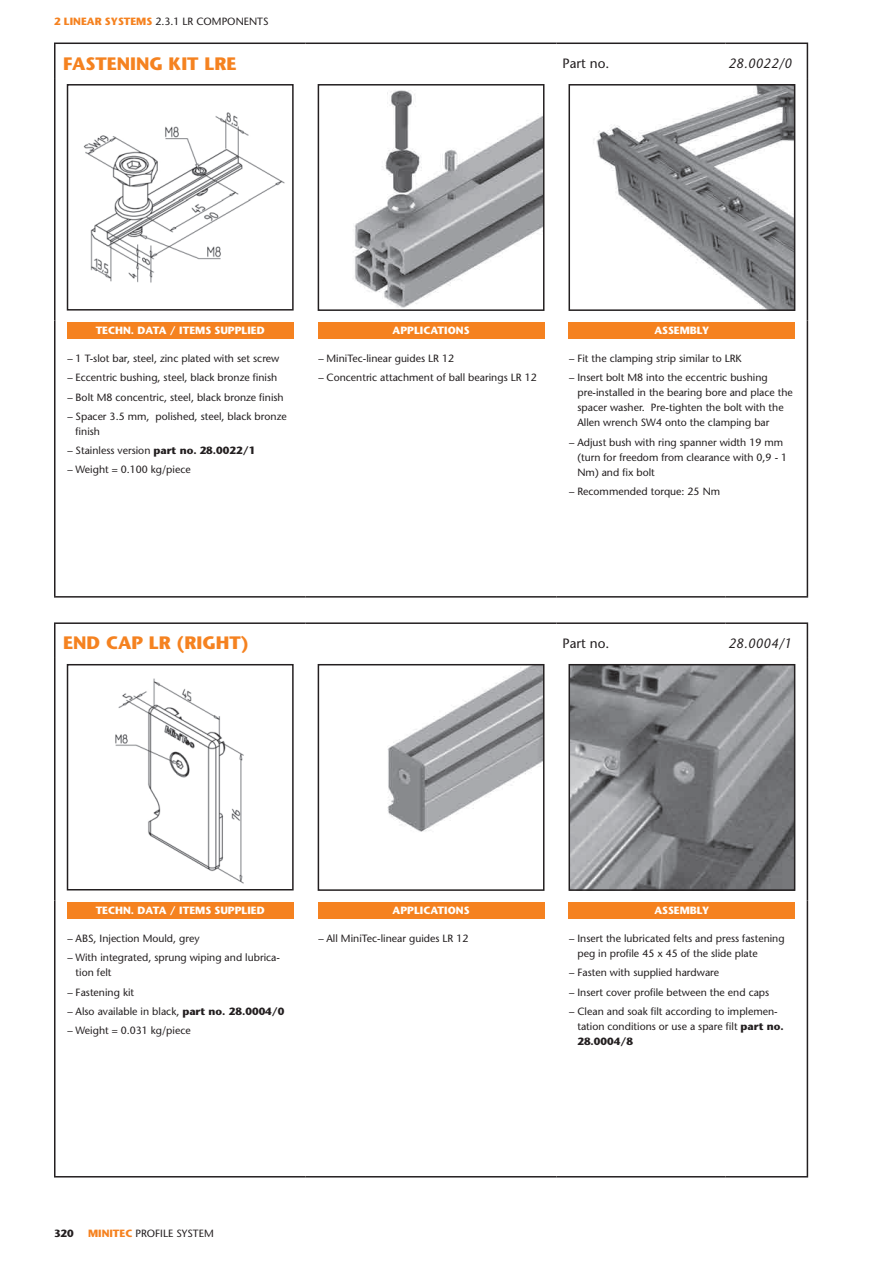
<style>
.page{position:relative;width:893px;height:1263px;background:#fff}
.page>*{position:absolute;margin:0;border:0;box-sizing:border-box;transform-origin:0 0}
.t1{font:700 18px "Stone Sans";color:#f58220}
.t2{font:italic 13.5px "Stone Sans";color:#231f20}
.t3{font:13.5px "Stone Sans";color:#231f20}
.t4{font:10.5px/19.2px "Stone Sans";color:#231f20}
.t5{font:700 10.5px "Stone Sans";color:#fff}
.t6{font:700 10.5px "Stone Sans";color:#231f20}
.s1{font-weight:700;color:#f58220}
.s2{font-weight:700}
</style>
<div class="page">
<hr style="left:54px;top:43px;width:252px;height:1px;background:#231f20">
<hr style="left:54px;top:44px;width:2px;height:34px;background:#231f20">
<hr style="left:306px;top:43px;width:250px;height:1px;background:#231f20">
<hr style="left:54px;top:78px;width:2px;height:242px;background:#231f20">
<hr style="left:807px;top:78px;width:1px;height:242px;background:#231f20">
<hr style="left:54px;top:320px;width:2px;height:276px;background:#231f20">
<hr style="left:807px;top:320px;width:1px;height:276px;background:#231f20">
<hr style="left:54px;top:596px;width:252px;height:2px;background:#231f20">
<hr style="left:306px;top:596px;width:250px;height:2px;background:#231f20">
<hr style="left:556px;top:596px;width:170px;height:2px;background:#231f20">
<hr style="left:726px;top:596px;width:82px;height:2px;background:#231f20">
<hr style="left:556px;top:43px;width:170px;height:1px;background:#231f20">
<hr style="left:726px;top:43px;width:82px;height:1px;background:#231f20">
<hr style="left:807px;top:44px;width:1px;height:34px;background:#231f20">
<img style="left:83px;top:112px;width:202px;height:171px">
<div style="left:67px;top:84px;width:227px;height:227px;border:2px solid #231f20"></div>
<img style="left:354px;top:90px;width:187px;height:218px">
<div style="left:318px;top:84px;width:226px;height:227px;border:2px solid #231f20"></div>
<img style="left:593px;top:87px;width:199px;height:221px">
<div style="left:568px;top:84px;width:227px;height:227px;border:2px solid #231f20"></div>
<div style="left:67px;top:322px;width:226px;height:17px;background:#f58220"></div>
<div style="left:318px;top:322px;width:226px;height:17px;background:#f58220"></div>
<div style="left:569px;top:322px;width:226px;height:17px;background:#f58220"></div>
<hr style="left:54px;top:622px;width:252px;height:2px;background:#231f20">
<hr style="left:54px;top:624px;width:2px;height:34px;background:#231f20">
<hr style="left:306px;top:622px;width:250px;height:2px;background:#231f20">
<hr style="left:54px;top:658px;width:2px;height:242px;background:#231f20">
<hr style="left:807px;top:658px;width:1px;height:242px;background:#231f20">
<hr style="left:54px;top:900px;width:2px;height:276px;background:#231f20">
<hr style="left:807px;top:900px;width:1px;height:276px;background:#231f20">
<hr style="left:54px;top:1176px;width:252px;height:1px;background:#231f20">
<hr style="left:306px;top:1176px;width:250px;height:1px;background:#231f20">
<hr style="left:556px;top:1176px;width:170px;height:1px;background:#231f20">
<hr style="left:726px;top:1176px;width:82px;height:1px;background:#231f20">
<hr style="left:556px;top:622px;width:170px;height:2px;background:#231f20">
<hr style="left:726px;top:622px;width:82px;height:2px;background:#231f20">
<hr style="left:807px;top:624px;width:1px;height:34px;background:#231f20">
<img style="left:115px;top:678px;width:129px;height:206px">
<div style="left:67px;top:664px;width:227px;height:226px;border:2px solid #231f20"></div>
<img style="left:387px;top:667px;width:154px;height:165px">
<div style="left:318px;top:664px;width:226px;height:227px;border:2px solid #231f20"></div>
<img style="left:571px;top:667px;width:221px;height:221px">
<div style="left:568px;top:664px;width:227px;height:227px;border:2px solid #231f20"></div>
<div style="left:67px;top:902px;width:226px;height:16px;background:#f58220"></div>
<div style="left:318px;top:902px;width:226px;height:16px;background:#f58220"></div>
<div style="left:569px;top:902px;width:226px;height:16px;background:#f58220"></div>
<p class="t4" style="left:54px;top:12px;width:216px"><span class="s1">2 LINEAR SYSTEMS</span> 2.3.1 LR COMPONENTS</p>
<h1 class="t1" style="left:63px;top:52px;width:175px">FASTENING KIT LRE</h1>
<p class="t3" style="left:562px;top:56px;width:48px">Part no.</p>
<p class="t2" style="left:728px;top:56px;width:65px">28.0022/0</p>
<p class="t5" style="left:96px;top:324px;width:170px">TECHN. DATA / ITEMS SUPPLIED</p>
<p class="t4" style="left:67px;top:349px;width:221px">− 1 T-slot bar, steel, zinc plated with set screw − Eccentric bushing, steel, black bronze finish<br>− Bolt M8 concentric, steel, black bronze finish − Spacer 3.5 mm, polished, steel, black bronze</p>
<p class="t4" style="left:67px;top:422px;width:190px;text-indent:9px">finish<br>− Stainless version <span class="s2">part no. 28.0022/1 </span>− Weight = 0.100 kg/piece</p>
<p class="t5" style="left:393px;top:324px;width:78px">APPLICATIONS</p>
<p class="t4" style="left:318px;top:349px;width:220px">− MiniTec-linear guides LR 12<br>− Concentric attachment of ball bearings LR 12</p>
<p class="t5" style="left:654px;top:324px;width:57px">ASSEMBLY</p>
<p class="t4" style="left:569px;top:349px;width:200px">− Fit the clamping strip similar to LRK<br>− Insert bolt M8 into the eccentric bushing</p>
<p class="t4" style="left:577px;top:385px;width:217px;line-height:15px">pre-installed in the bearing bore and place the spacer washer. Pre-tighten the bolt with the<br>Allen wrench SW4 onto the clamping bar</p>
<p class="t4" style="left:577px;top:434px;width:211px;line-height:15px;text-indent:-9px">− Adjust bush with ring spanner width 19 mm (turn for freedom from clearance with 0,9 - 1<br>Nm) and fix bolt</p>
<p class="t4" style="left:569px;top:482px;width:153px">− Recommended torque: 25 Nm</p>
<h1 class="t1" style="left:63px;top:632px;width:187px">END CAP LR (RIGHT)</h1>
<p class="t3" style="left:562px;top:635px;width:48px">Part no.</p>
<p class="t2" style="left:728px;top:635px;width:65px">28.0004/1</p>
<p class="t5" style="left:96px;top:904px;width:170px">TECHN. DATA / ITEMS SUPPLIED</p>
<p class="t4" style="left:67px;top:929px;width:214px">− ABS, Injection Mould, grey<br>− With integrated, sprung wiping and lubrica-</p>
<p class="t4" style="left:67px;top:963px;width:219px;text-indent:9px">tion felt<br>− Fastening kit<br>− Also available in black, <span class="s2">part no. 28.0004/0 </span>− Weight = 0.031 kg/piece</p>
<p class="t5" style="left:393px;top:904px;width:78px">APPLICATIONS</p>
<p class="t4" style="left:318px;top:929px;width:152px">− All MiniTec-linear guides LR 12</p>
<p class="t6" style="left:54px;top:1227px;width:21px">320</p>
<p class="t4" style="left:88px;top:1223px;width:127px"><span class="s1">MINITEC</span> PROFILE SYSTEM</p>
<p class="t5" style="left:654px;top:904px;width:57px">ASSEMBLY</p>
<p class="t4" style="left:577px;top:931px;width:209px;line-height:15px;text-indent:-9px">− Insert the lubricated felts and press fastening peg in profile 45 x 45 of the slide plate</p>
<p class="t4" style="left:569px;top:963px;width:210px">− Fasten with supplied hardware<br>− Insert cover profile between the end caps − Clean and soak filt according to implemen-</p>
<p class="t4" style="left:577px;top:1019px;width:208px;line-height:15px">tation conditions or use a spare filt <span class="s2">part no.<br>28.0004/8</span></p>
</div>
